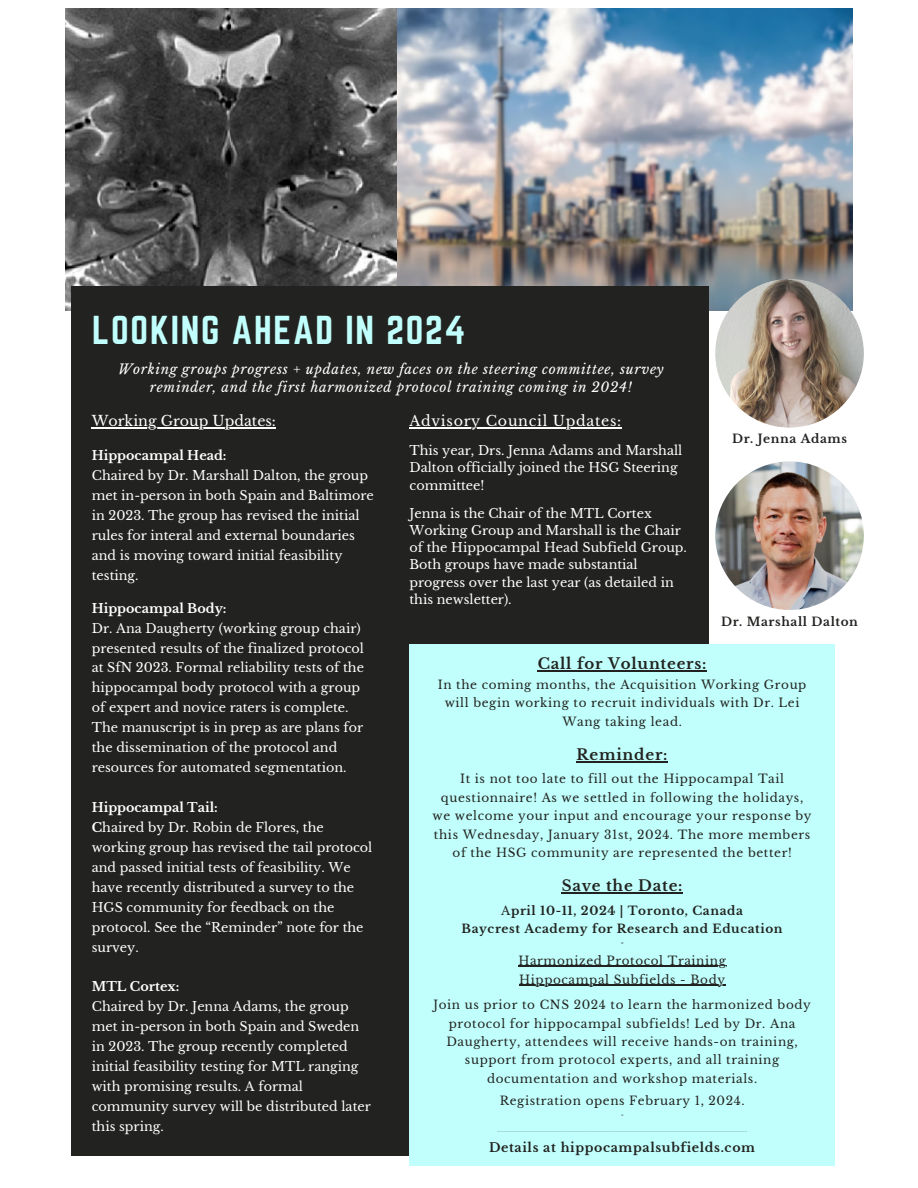
<style>
.page{position:relative;width:918px;height:1188px;background:#fff}
.page>*{position:absolute;margin:0;border:0;box-sizing:border-box;transform-origin:0 0}
.t1{font:35.25px "Norwester";letter-spacing:.05em;color:#c1fffc}
.t2{font:700 15px "Libre Baskerville";letter-spacing:.05em;color:#222320}
.t3{font:14.25px "Libre Baskerville";letter-spacing:.05em;color:#fff}
.t4{font:14.25px "Libre Baskerville";color:#fff}
.t5{font:italic 13.5px/18px "Libre Baskerville";letter-spacing:.05em;color:#fff;text-align:center}
.t6{font:12.75px/20px "Libre Baskerville";color:#fff}
.t7{font:700 12.6px "Libre Baskerville";letter-spacing:.05em;color:#222320}
.t8{font:12px/18.5px "Libre Baskerville";letter-spacing:.05em;color:#222320;text-align:center}
.t9{font:700 12px "Libre Baskerville";letter-spacing:.05em;color:#222320}
.t10{font:700 6.75px "Libre Baskerville";color:#222320}
.t11{font:6.75px "Libre Baskerville";color:#222320}
.t12{font:2.85px "Libre Baskerville";color:#222320}
.s1{font-weight:700}
.s2{font-weight:400}
</style>
<div class="page">
<img style="left:65px;top:9px;width:788px;height:301px">
<div style="left:71px;top:286px;width:638px;height:869px;background:#222320"></div>
<div style="left:410px;top:644px;width:425px;height:522px;background:#c1fffc"></div>
<hr style="left:538px;top:670px;width:169px;height:2px;background:#222320">
<hr style="left:577px;top:761px;width:91px;height:1px;background:#222320">
<hr style="left:562px;top:892px;width:121px;height:2px;background:#222320">
<hr style="left:518px;top:966px;width:209px;height:1px;background:#222320">
<hr style="left:519px;top:984px;width:207px;height:1px;background:#222320">
<hr style="left:92px;top:428px;width:184px;height:1px;background:#fff">
<hr style="left:410px;top:428px;width:212px;height:1px;background:#fff">
<img style="left:715px;top:279px;width:149px;height:149px;border-radius:50%">
<img style="left:715px;top:461px;width:149px;height:149px;border-radius:50%">
<p class="t1" style="left:92px;top:309px;width:375px">LOOKING AHEAD IN 2024</p>
<p class="t5" style="left:118px;top:360px;width:547px">Working groups progress + updates, new faces on the steering committee, survey reminder, and the first harmonized protocol training coming in 2024!</p>
<h2 class="t4" style="left:92px;top:413px;width:186px">Working Group Updates:</h2>
<p class="t6" style="left:92px;top:446px;width:284px"><span class="s1">Hippocampal Head:<br></span>Chaired by Dr. Marshall Dalton, the group met in-person in both Spain and Baltimore in 2023. The group has revised the initial rules for interal and external boundaries and is moving toward initial feasibility testing.</p>
<h2 class="t6" style="left:92px;top:598px;width:274px"><span class="s1">Hippocampal Body:<br></span>Dr. Ana Daugherty (working group chair) presented results of the finalized protocol at SfN 2023. Formal reliability tests of the hippocampal body protocol with a group of expert and novice raters is complete.<br>The manuscript is in prep as are plans for the dissemination of the protocol and resources for automated segmentation.</h2>
<p class="t6" style="left:92px;top:798px;width:282px"><span class="s1">Hippocampal Tail:<br>C</span>haired by Dr. Robin de Flores, the working group has revised the tail protocol and passed initial tests of feasibility. We have recently distributed a survey to the HGS community for feedback on the protocol. See the “Reminder” note for the survey.</p>
<p class="t6" style="left:92px;top:977px;width:281px"><span class="s1">MTL Cortex:<br></span>Chaired by Dr. Jenna Adams, the group met in-person in both Spain and Sweden in 2023. The group recently completed initial feasibility testing for MTL ranging with promising results. A formal community survey will be distributed later this spring.</p>
<p class="t3" style="left:410px;top:413px;width:213px">Advisory Council Updates:</p>
<p class="t6" style="left:410px;top:442px;width:274px;line-height:17.2px">This year, Drs. Jenna Adams and Marshall<br>Dalton officially joined the HSG Steering committee!</p>
<p class="t6" style="left:410px;top:505px;width:279px;line-height:17.2px">Jenna is the Chair of the MTL Cortex Working Group and Marshall is the Chair of the Hippocampal Head Subfield Group.<br>Both groups have made substantial progress over the last year (as detailed in this newsletter).</p>
<p class="t9" style="left:732px;top:432px;width:116px">Dr. Jenna Adams</p>
<p class="t9" style="left:721px;top:614px;width:138px">Dr. Marshall Dalton</p>
<p class="t2" style="left:538px;top:655px;width:170px">Call for Volunteers:</p>
<h6 class="t8" style="left:438px;top:676px;width:370px">In the coming months, the Acquisition Working Group will begin working to recruit individuals with Dr. Lei<br>Wang taking lead.</h6>
<h1 class="t2" style="left:577px;top:746px;width:92px">Reminder:</h1>
<h5 class="t8" style="left:433px;top:770px;width:380px">It is not too late to fill out the Hippocampal Tail questionnaire! As we settled in following the holidays, we welcome your input and encourage your response by this Wednesday, January 31st, 2024. The more members of the HSG community are represented the better!</h5>
<h3 class="t2" style="left:562px;top:877px;width:122px">Save the Date:</h3>
<h5 class="t9" style="left:501px;top:903px;width:243px"><span class="s2">A</span>pril 10-11, 2024 | Toronto, Canada</h5>
<h5 class="t9" style="left:462px;top:921px;width:323px">Baycrest Academy for Research and Education</h5>
<h5 class="t10" style="left:621px;top:939px;width:5px">-</h5>
<h5 class="t8" style="left:518px;top:952px;width:209px">Harmonized Protocol Training</h5>
<h3 class="t8" style="left:519px;top:970px;width:207px">Hippocampal Subfields - Body</h3>
<h5 class="t8" style="left:433px;top:996px;width:379px">Join us prior to CNS 2024 to learn the harmonized body protocol for hippocampal subfields! Led by Dr. Ana Daugherty, attendees will receive hands-on training, support from protocol experts, and all training documentation and workshop materials.</h5>
<h5 class="t8" style="left:500px;top:1091px;width:246px">Registration opens February 1, 2024.</h5>
<p class="t11" style="left:621px;top:1111px;width:5px">-</p>
<h6 class="t12" style="left:497px;top:1130px;width:251px">-----------------------------------------------------------------------------------------------------------------------------------------------------------------------</h6>
<p class="t7" style="left:489px;top:1140px;width:268px">Details at hippocampalsubfields.com</p>
</div>
